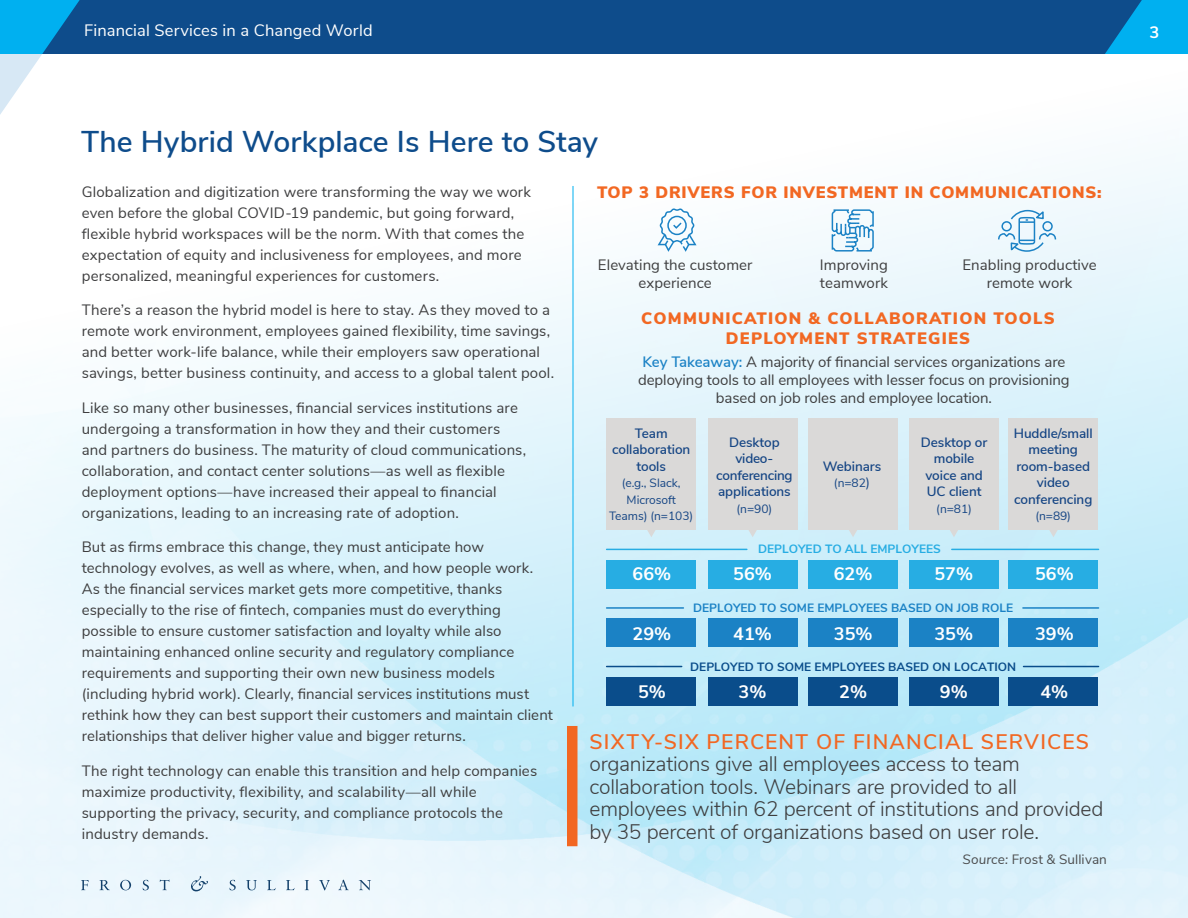
<style>
.page{position:relative;width:1188px;height:918px;background:#fff}
.page>*{position:absolute;margin:0;border:0;box-sizing:border-box;transform-origin:0 0}
.BR__1st_Lvl_Header{font:600 30px "Nunito Sans";color:#0e4c8b}
.BR__Call_Out{font:300 21px/22.5px "Nunito Sans";letter-spacing:-.015em;color:#3e3e3f}
.t1{font:700 18px "Nunito Sans";color:#fff}
.t2{font:900 16.5px/19.5px "Nunito Sans";letter-spacing:.06em;color:#f26823;text-align:center}
.t3{font:16.5px "Nunito Sans";letter-spacing:.01em;color:#fff}
.t4{font:700 16.5px "Nunito Sans";color:#fff}
.BR__Body_Text{font:15px/21px "Nunito Sans";letter-spacing:.005em;color:#3e3e3f}
.t5{font:600 13.5px/16.5px "Nunito Sans";letter-spacing:-.005em;color:#154584;text-align:center}
.BR__Source{font:13.5px "Nunito Sans";letter-spacing:.005em;color:#4b4c4d}
.t6{font:12px/16.5px "Nunito Sans";letter-spacing:-.005em;color:#154584;text-align:center}
.t7{font:700 12px "Nunito Sans";color:#0a4d8b}
.t8{font:700 12px "Nunito Sans";color:#1b82c5}
.t9{font:700 12px "Nunito Sans";color:#27ade3}
.s1{font-weight:600;color:#1b82c5}
.s2{font-size:13.5px}
.s3{font-weight:600;color:#f26722}
.s4{font-style:italic}
</style>
<div class="page">
<img style="left:0;top:150px;width:1188px;height:768px">
<div style="left:97px;top:0;width:1008px;height:54px;background:#0e4c8b"></div>
<svg style="left:1105px;top:0;width:83px;height:54px;background:#0399d9"></svg>
<svg style="left:81px;top:880px;width:8px;height:10px"></svg>
<svg style="left:100px;top:880px;width:10px;height:10px"></svg>
<svg style="left:120px;top:880px;width:11px;height:10px"></svg>
<svg style="left:143px;top:880px;width:6px;height:10px"></svg>
<svg style="left:160px;top:880px;width:9px;height:10px"></svg>
<svg style="left:229px;top:880px;width:7px;height:10px"></svg>
<svg style="left:246px;top:880px;width:11px;height:10px"></svg>
<svg style="left:267px;top:880px;width:9px;height:10px"></svg>
<svg style="left:286px;top:880px;width:9px;height:10px"></svg>
<svg style="left:305px;top:880px;width:4px;height:10px"></svg>
<svg style="left:319px;top:880px;width:11px;height:10px"></svg>
<svg style="left:338px;top:880px;width:11px;height:10px"></svg>
<svg style="left:359px;top:880px;width:12px;height:10px"></svg>
<svg style="left:191px;top:876px;width:17px;height:15px"></svg>
<svg style="left:0;top:0;width:97px;height:115px"></svg>
<div style="left:567px;top:726px;width:11px;height:120px;background:#f26722"></div>
<hr style="left:573px;top:186px;width:1px;height:520px;background:#00b0f0">
<svg style="left:997px;top:209px;width:60px;height:44px"></svg>
<svg style="left:831px;top:209px;width:44px;height:43px"></svg>
<svg style="left:656px;top:207px;width:42px;height:46px"></svg>
<hr style="left:1024px;top:666px;width:75px;height:1px;background:#0a4d8b">
<hr style="left:607px;top:666px;width:75px;height:1px;background:#0a4d8b">
<div style="left:708px;top:677px;width:90px;height:29px;background:#0a4d8b"></div>
<div style="left:606px;top:677px;width:90px;height:29px;background:#0a4d8b"></div>
<div style="left:909px;top:677px;width:90px;height:29px;background:#0a4d8b"></div>
<div style="left:808px;top:677px;width:90px;height:29px;background:#0a4d8b"></div>
<div style="left:1009px;top:677px;width:89px;height:29px;background:#0a4d8b"></div>
<hr style="left:1023px;top:607px;width:76px;height:2px;background:#1b82c5">
<hr style="left:607px;top:607px;width:76px;height:2px;background:#1b82c5">
<div style="left:708px;top:619px;width:90px;height:28px;background:#1b82c5"></div>
<div style="left:606px;top:619px;width:90px;height:28px;background:#1b82c5"></div>
<div style="left:909px;top:619px;width:90px;height:28px;background:#1b82c5"></div>
<div style="left:808px;top:619px;width:90px;height:28px;background:#1b82c5"></div>
<div style="left:1009px;top:619px;width:89px;height:28px;background:#1b82c5"></div>
<hr style="left:952px;top:549px;width:147px;height:1px;background:#27ade3">
<hr style="left:607px;top:549px;width:140px;height:1px;background:#27ade3">
<div style="left:708px;top:560px;width:90px;height:29px;background:#27ade3"></div>
<div style="left:606px;top:560px;width:90px;height:29px;background:#27ade3"></div>
<div style="left:909px;top:560px;width:90px;height:29px;background:#27ade3"></div>
<div style="left:808px;top:560px;width:90px;height:29px;background:#27ade3"></div>
<div style="left:1009px;top:560px;width:89px;height:29px;background:#27ade3"></div>
<svg style="left:1044px;top:530px;width:19px;height:7px"></svg>
<div style="left:1009px;top:419px;width:89px;height:111px;background:#dad9d8"></div>
<svg style="left:944px;top:530px;width:20px;height:7px"></svg>
<div style="left:909px;top:419px;width:90px;height:111px;background:#dad9d8"></div>
<svg style="left:843px;top:530px;width:20px;height:7px"></svg>
<div style="left:808px;top:419px;width:90px;height:111px;background:#dad9d8"></div>
<svg style="left:743px;top:530px;width:19px;height:7px"></svg>
<div style="left:708px;top:419px;width:90px;height:111px;background:#dad9d8"></div>
<svg style="left:642px;top:530px;width:19px;height:7px"></svg>
<div style="left:606px;top:419px;width:90px;height:111px;background:#dad9d8"></div>
<p class="t3" style="left:84px;top:18px;width:290px">Financial Services in a Changed World</p>
<p class="t4" style="left:1150px;top:20px;width:11px">3</p>
<h1 class="BR__1st_Lvl_Header" style="left:81px;top:119px;width:519px">The Hybrid Workplace Is Here to Stay</h1>
<p class="BR__Body_Text" style="left:82px;top:180px;width:451px">Globalization and digitization were transforming the way we work even before the global COVID-19 pandemic, but going forward, flexible hybrid workspaces will be the norm. With that comes the expectation of equity and inclusiveness for employees, and more personalized, meaningful experiences for customers.</p>
<p class="BR__Body_Text" style="left:82px;top:299px;width:474px">There’s a reason the hybrid model is here to stay. As they moved to a remote work environment, employees gained flexibility, time savings, and better work-life balance, while their employers saw operational savings, better business continuity, and access to a global talent pool.</p>
<p class="BR__Body_Text" style="left:82px;top:396px;width:446px">Like so many other businesses, financial services institutions are undergoing a transformation in how they and their customers and partners do business. The maturity of cloud communications, collaboration, and contact center solutions—as well as flexible deployment options—have increased their appeal to financial organizations, leading to an increasing rate of adoption.</p>
<p class="BR__Body_Text" style="left:82px;top:536px;width:473px">But as firms embrace this change, they must anticipate how technology evolves, as well as where, when, and how people work.<br>As the financial services market gets more competitive, thanks especially to the rise of fintech, companies must do everything possible to ensure customer satisfaction and loyalty while also maintaining enhanced online security and regulatory compliance requirements and supporting their own new business models (including hybrid work). Clearly, financial services institutions must rethink how they can best support their customers and maintain client relationships that deliver higher value and bigger returns.</p>
<p class="BR__Body_Text" style="left:82px;top:759px;width:457px">The right technology can enable this transition and help companies maximize productivity, flexibility, and scalability—all while supporting the privacy, security, and compliance protocols the industry demands.</p>
<p class="t2" style="left:597px;top:182px;width:506px">TOP 3 DRIVERS FOR INVESTMENT IN COMMUNICATIONS:</p>
<p class="BR__Body_Text" style="left:598px;top:254px;width:156px;line-height:18px;text-align:center">Elevating the customer experience</p>
<p class="BR__Body_Text" style="left:820px;top:254px;width:69px;line-height:18px">Improving teamwork</p>
<p class="BR__Body_Text" style="left:963px;top:254px;width:136px;line-height:18px;text-align:center">Enabling productive remote work</p>
<p class="t2" style="left:641px;top:308px;width:415px">COMMUNICATION &amp; COLLABORATION TOOLS<br>DEPLOYMENT STRATEGIES</p>
<p class="BR__Body_Text" style="left:638px;top:352px;width:433px;line-height:18px;text-align:center"><span class="s1">Key Takeaway:</span> A majority of financial services organizations are deploying tools to all employees with lesser focus on provisioning based on job roles and employee location.</p>
<p class="t5" style="left:612px;top:424px;width:80px">Team collaboration tools</p>
<p class="t6" style="left:609px;top:474px;width:86px">(e.g., Slack,<br>Microsoft<br>Teams) (n=103)</p>
<p class="t5" style="left:716px;top:433px;width:78px">Desktop video&shy;conferencing applications</p>
<p class="t6" style="left:737px;top:500px;width:37px">(n=90)</p>
<p class="t5" style="left:823px;top:457px;width:60px">Webinars</p>
<p class="t6" style="left:834px;top:474px;width:38px">(n=82<span class="s2">)</span></p>
<p class="t5" style="left:921px;top:433px;width:68px">Desktop or mobile voice and<br>UC client</p>
<p class="t6" style="left:936px;top:500px;width:37px">(n=81)</p>
<p class="t9" style="left:758px;top:540px;width:184px">DEPLOYED TO ALL EMPLOYEES</p>
<p class="t5" style="left:1014px;top:424px;width:80px">Huddle/small meeting room-based video conferencing</p>
<p class="t6" style="left:1035px;top:507px;width:37px">(n=89)</p>
<p class="t1" style="left:633px;top:561px;width:40px">66%</p>
<p class="t1" style="left:733px;top:561px;width:40px">56%</p>
<p class="t1" style="left:834px;top:561px;width:40px">62%</p>
<p class="t1" style="left:934px;top:561px;width:40px">57%</p>
<p class="t1" style="left:1035px;top:561px;width:40px">56%</p>
<p class="t8" style="left:693px;top:599px;width:322px">DEPLOYED TO SOME EMPLOYEES BASED ON JOB ROLE</p>
<p class="t1" style="left:633px;top:621px;width:40px">29%</p>
<p class="t1" style="left:733px;top:621px;width:40px">41%</p>
<p class="t1" style="left:834px;top:621px;width:40px">35%</p>
<p class="t1" style="left:934px;top:621px;width:40px">35%</p>
<p class="t1" style="left:1035px;top:621px;width:40px">39%</p>
<p class="t7" style="left:690px;top:658px;width:327px">DEPLOYED TO SOME EMPLOYEES BASED ON LOCATION</p>
<p class="t1" style="left:638px;top:678px;width:29px">5%</p>
<p class="t1" style="left:739px;top:678px;width:29px">3%</p>
<p class="t1" style="left:839px;top:678px;width:29px">2%</p>
<p class="t1" style="left:940px;top:678px;width:29px">9%</p>
<p class="t1" style="left:1040px;top:678px;width:29px">4%</p>
<p class="BR__Call_Out" style="left:590px;top:729px;width:516px"><span class="s3">SIXTY-SIX PERCENT OF FINANCIAL SERVICES </span>organizations give all employees access to team collaboration tools. Webinars are provided to all employees within 62 percent of institutions and provided by 35 percent of organizations based on user role.</p>
<p class="BR__Source" style="left:962px;top:849px;width:146px"><span class="s4">Source:</span> Frost &amp; Sullivan</p>
</div>
